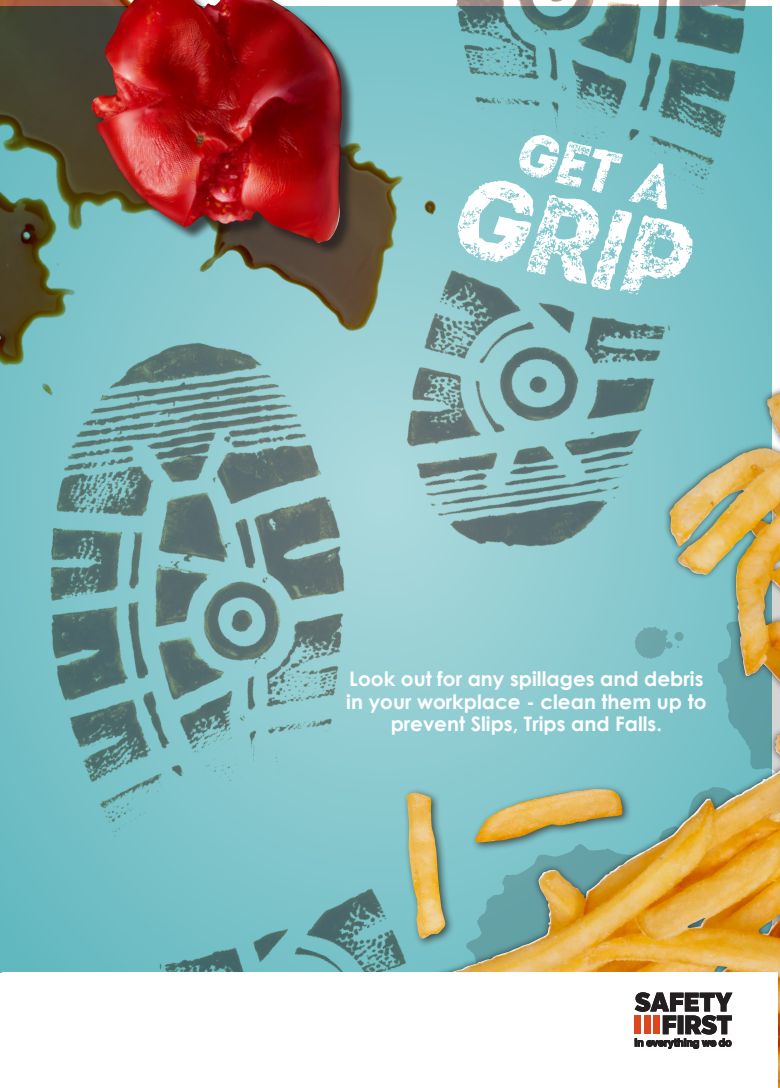
<style>
.page{position:relative;width:780px;height:1088px;background:#fff}
.page>*{position:absolute;margin:0;border:0;box-sizing:border-box;transform-origin:0 0}
.t1{font:86px "Artistico";color:#fff}
.t2{font:45.38px "Artistico";color:#fff}
.t3{font:700 20px/22.5px "Century Gothic";color:#fff;text-align:center}
</style>
<div class="page">
<div style="left:663px;top:366px;width:117px;height:722px;background:#231f20;opacity:.75"></div>
<img style="left:0;top:410px;width:649px;height:563px">
<img style="left:177px;top:0;width:603px;height:604px">
<div style="left:2px;top:972px;width:775px;height:116px;background:#fff"></div>
<svg style="left:634px;top:992px;width:98px;height:57px"></svg>
<img style="left:0;top:0;width:24px;height:410px">
<img style="left:24px;top:0;width:492px;height:484px">
<div style="left:93px;top:0;width:263px;height:256px;background:#231f20;opacity:.75"></div>
<img style="left:91px;top:0;width:251px;height:243px">
<svg style="left:634px;top:549px;width:146px;height:344px;background:#9cb594"></svg>
<div style="left:402px;top:787px;width:53px;height:161px;background:#231f20;opacity:.75"></div>
<img style="left:406px;top:792px;width:39px;height:147px">
<div style="left:470px;top:784px;width:162px;height:68px;background:#231f20;opacity:.75"></div>
<img style="left:473px;top:789px;width:149px;height:53px">
<p class="t2" style="left:525px;top:129px;width:158px;rotate:14deg">GET A</p>
<p class="t1" style="left:469px;top:169px;width:239px;rotate:14deg">GRIP</p>
<p class="t3" style="left:346px;top:667px;width:361px">Look out for any spillages and debris in your workplace - clean them up to prevent Slips, Trips and Falls.</p>
</div>
